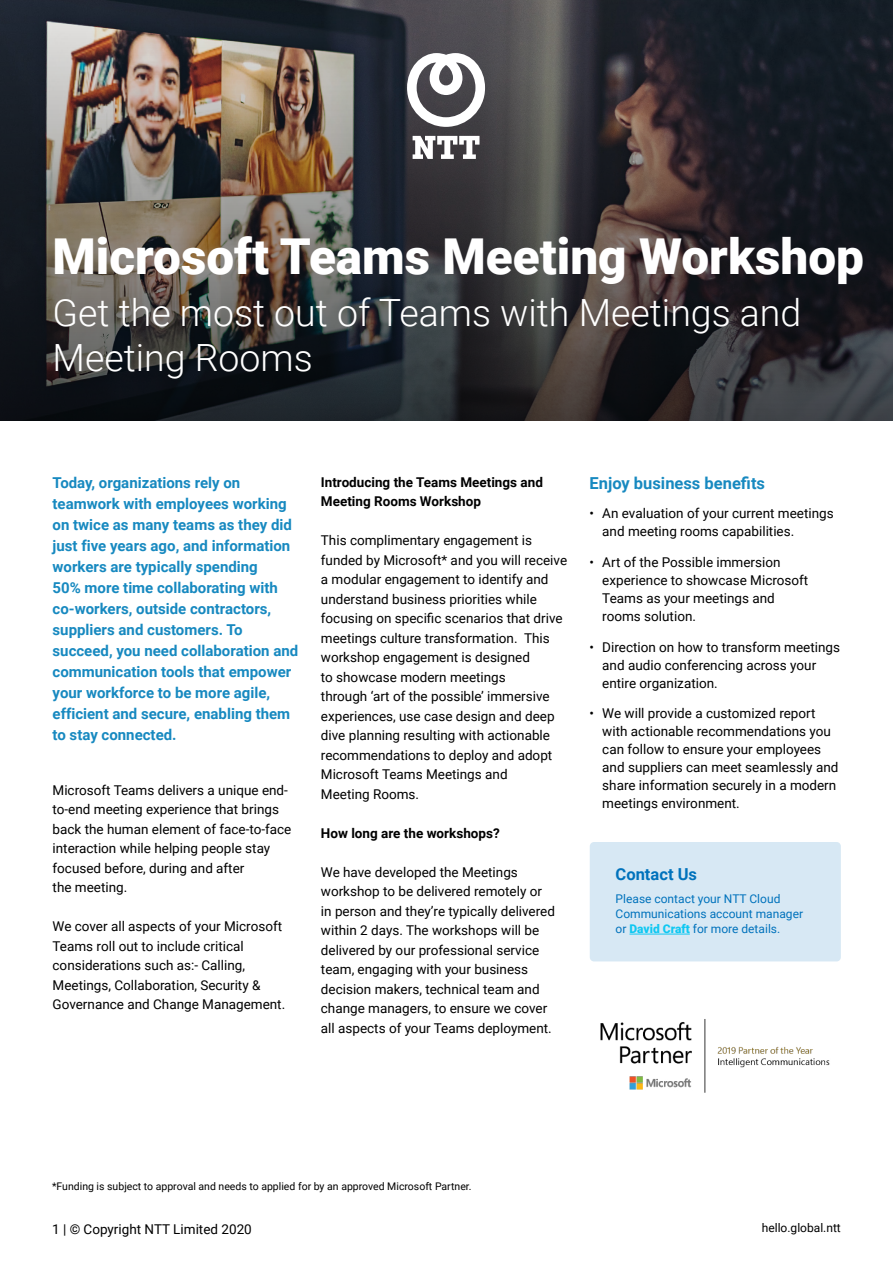
<style>
.page{position:relative;width:893px;height:1263px;background:#fff}
.page>*{position:absolute;margin:0;border:0;box-sizing:border-box;transform-origin:0 0}
.t1{font:900 49.5px "Roboto";color:#fff}
.t2{font:300 37.5px/45px "Roboto";color:#fff}
.t3{font:700 16.5px "Roboto";color:#1789c0}
.t4{font:700 16.5px "Roboto";color:#0072bc}
.INTRODUCTION_COPY{font:700 15px/21px "Roboto";color:#1789c0}
.t5{font:13.5px/19.5px "Roboto";color:#000}
.t6{font:700 13.5px/19.5px "Roboto";color:#000}
.t7{font:12px/15px "Roboto";color:#0072bc}
.t8{font:12px "Roboto";color:#000}
.t9{font:10.5px "Roboto";color:#000}
.s1{font-weight:900;color:#0fc8f2}
</style>
<div class="page">
<img style="left:0;top:0;width:893px;height:421px">
<svg style="left:413px;top:135px;width:66px;height:24px"></svg>
<svg style="left:407px;top:52px;width:79px;height:75px"></svg>
<div style="left:590px;top:842px;width:251px;height:119px;background:#d7e8f4;border-radius:4px"></div>
<hr style="left:629px;top:934px;width:61px;height:1px;background:#0fc8f2">
<img style="left:600px;top:1019px;width:230px;height:73px">
<p class="t1" style="left:53px;top:222px;width:813px">Microsoft Teams Meeting Workshop</p>
<p class="t2" style="left:53px;top:289px;width:750px">Get the most out of Teams with Meetings and<br>Meeting Rooms</p>
<p class="INTRODUCTION_COPY" style="left:53px;top:471px;width:247px">Today, organizations rely on teamwork with employees working on twice as many teams as they did just five years ago, and information workers are typically spending<br>50% more time collaborating with co-workers, outside contractors, suppliers and customers. To succeed, you need collaboration and communication tools that empower your workforce to be more agile, efficient and secure, enabling them to stay connected.</p>
<p class="t5" style="left:53px;top:780px;width:240px">Microsoft Teams delivers a unique end&shy;to-end meeting experience that brings back the human element of face-to-face interaction while helping people stay focused before, during and after<br>the meeting.</p>
<p class="t5" style="left:53px;top:916px;width:234px">We cover all aspects of your Microsoft Teams roll out to include critical considerations such as:- Calling, Meetings, Collaboration, Security &amp; Governance and Change Management.</p>
<p class="t6" style="left:321px;top:472px;width:224px">Introducing the Teams Meetings and<br>Meeting Rooms Workshop</p>
<p class="t5" style="left:321px;top:530px;width:248px">This complimentary engagement is funded by Microsoft* and you will receive a modular engagement to identify and understand business priorities while focusing on specific scenarios that drive meetings culture transformation. This workshop engagement is designed<br>to showcase modern meetings<br>through ‘art of the possible’ immersive experiences, use case design and deep dive planning resulting with actionable recommendations to deploy and adopt Microsoft Teams Meetings and<br>Meeting Rooms.</p>
<p class="t6" style="left:321px;top:823px;width:180px">How long are the workshops?</p>
<p class="t5" style="left:321px;top:862px;width:236px">We have developed the Meetings workshop to be delivered remotely or in person and they’re typically delivered within 2 days. The workshops will be delivered by our professional service team, engaging with your business decision makers, technical team and change managers, to ensure we cover all aspects of your Teams deployment.</p>
<p class="t3" style="left:589px;top:472px;width:177px">Enjoy business benefits</p>
<p class="t5" style="left:602px;top:504px;width:233px;line-height:18px;text-indent:-13px">• An evaluation of your current meetings and meeting rooms capabilities.</p>
<p class="t5" style="left:602px;top:553px;width:208px;line-height:18px;text-indent:-13px">• Art of the Possible immersion experience to showcase Microsoft<br>Teams as your meetings and rooms solution.</p>
<p class="t5" style="left:602px;top:637px;width:239px;line-height:18px;text-indent:-13px">• Direction on how to transform meetings and audio conferencing across your entire organization.</p>
<p class="t5" style="left:602px;top:704px;width:238px;line-height:18px;text-indent:-13px">• We will provide a customized report with actionable recommendations you can follow to ensure your employees and suppliers can meet seamlessly and share information securely in a modern meetings environment.</p>
<p class="t4" style="left:616px;top:862px;width:83px">Contact Us</p>
<p class="t7" style="left:616px;top:891px;width:189px">Please contact your NTT Cloud<br>Communications account manager or <span class="s1">David Craft</span> for more details.</p>
<p class="t9" style="left:52px;top:1179px;width:421px">*Funding is subject to approval and needs to applied for by an approved Microsoft Partner.</p>
<p class="t5" style="left:52px;top:1218px;width:201px">1 | © Copyright NTT Limited 2020</p>
<p class="t8" style="left:762px;top:1220px;width:81px">hello.global.ntt</p>
</div>
